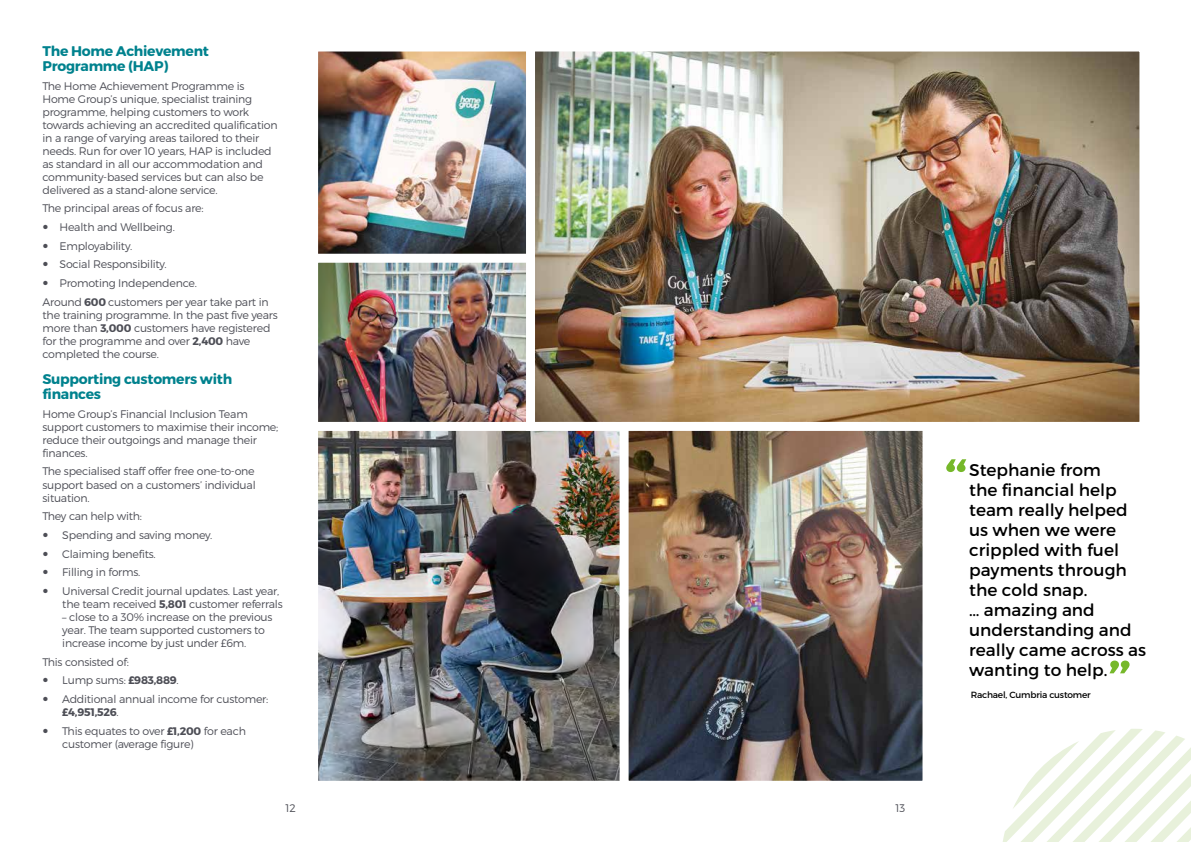
<style>
.page{position:relative;width:1191px;height:842px;background:#fff}
.page>*{position:absolute;margin:0;border:0;box-sizing:border-box;transform-origin:0 0}
.t1{font:17px/20px "Trueno Round";color:#000}
.t2{font:14px/15px "Trueno Round Bd";letter-spacing:-.02em;color:#00828e}
.t3{font:11px/13px "Trueno Lt";letter-spacing:-.02em;color:#4d4e56}
.t4{font:11px "Trueno Bd";letter-spacing:-.02em;color:#4d4e56}
.t5{font:9px "Trueno Rg";letter-spacing:-.02em;color:#000}
.s1{font-family:"Trueno Bd"}
.s2{font-family:"Trueno Lt"}
</style>
<div class="page">
<img style="left:319px;top:53px;width:207px;height:201px">
<div style="left:309px;top:43px;width:230px;height:248px;border:9px solid #fff"></div>
<img style="left:319px;top:431px;width:300px;height:349px">
<svg style="left:1003px;top:729px;width:188px;height:113px"></svg>
<img style="left:629px;top:431px;width:292px;height:349px">
<div style="left:619px;top:421px;width:312px;height:369px;border:9px solid #fff"></div>
<svg style="left:1109px;top:660px;width:20px;height:13px"></svg>
<svg style="left:946px;top:459px;width:20px;height:13px"></svg>
<img style="left:319px;top:264px;width:207px;height:157px">
<div style="left:309px;top:254px;width:230px;height:177px;border:9px solid #fff"></div>
<img style="left:536px;top:53px;width:602px;height:368px">
<div style="left:526px;top:43px;width:622px;height:388px;border:9px solid #fff"></div>
<p class="t2" style="left:43px;top:44px;width:168px">The Home Achievement<br>Programme (HAP)</p>
<p class="t3" style="left:43px;top:79px;width:237px">The Home Achievement Programme is Home Group’s unique, specialist training programme, helping customers to work towards achieving an accredited qualification in a range of varying areas tailored to their needs. Run for over 10 years, HAP is included as standard in all our accommodation and community-based services but can also be delivered as a stand-alone service.</p>
<p class="t3" style="left:43px;top:202px;width:163px">The principal areas of focus are:</p>
<p class="t3" style="left:60px;top:220px;width:117px">Health and Wellbeing.</p>
<p class="t3" style="left:60px;top:239px;width:74px">Employability.</p>
<p class="t3" style="left:60px;top:258px;width:109px">Social Responsibility.</p>
<p class="t3" style="left:60px;top:277px;width:139px">Promoting Independence.</p>
<p class="t3" style="left:43px;top:295px;width:228px">Around <span class="s1">600</span> customers per year take part in</p>
<p class="t3" style="left:43px;top:308px;width:237px">the training programme. In the past five years more than <span class="s1">3,000</span> customers have registered for the programme and over <span class="s1">2,400</span> have completed the course.</p>
<p class="t2" style="left:43px;top:372px;width:191px">Supporting customers with finances</p>
<p class="t3" style="left:43px;top:407px;width:237px">Home Group’s Financial Inclusion Team support customers to maximise their income; reduce their outgoings and manage their finances.</p>
<p class="t3" style="left:43px;top:465px;width:215px;text-align:justify">The specialised staff offer free one-to-one support based on a customers’ individual situation.</p>
<p class="t3" style="left:62px;top:507px;width:218px;line-height:18.7px;text-indent:-20px">They can help with:<br>Spending and saving money.<br>Claiming benefits.<br>Filling in forms.<br>Universal Credit journal updates. Last year,</p>
<p class="t3" style="left:62px;top:597px;width:222px">the team received <span class="s1">5,801</span> customer referrals</p>
<p class="t3" style="left:62px;top:610px;width:212px">– close to a 30% increase on the previous year. The team supported customers to increase income by just under £6m.</p>
<p class="t3" style="left:62px;top:652px;width:207px;line-height:18.7px;text-indent:-20px">This consisted of:<br>Lump sums: <span class="s1">£983,889</span>.<br>Additional annual income for customer:</p>
<p class="t4" style="left:62px;top:705px;width:58px">£4,951,526<span class="s2">.</span></p>
<p class="t3" style="left:62px;top:724px;width:185px">This equates to over <span class="s1">£1,200</span> for each customer (average figure)</p>
<p class="t3" style="left:285px;top:801px;width:12px">12</p>
<p class="t3" style="left:895px;top:801px;width:11px">13</p>
<h1 class="t1" style="left:969px;top:460px;width:178px">Stephanie from<br>the financial help team really helped us when we were crippled with fuel payments through the cold snap.<br>… amazing and understanding and really came across as wanting to help.</h1>
<p class="t5" style="left:970px;top:690px;width:122px">Rachael, Cumbria customer</p>
</div>
